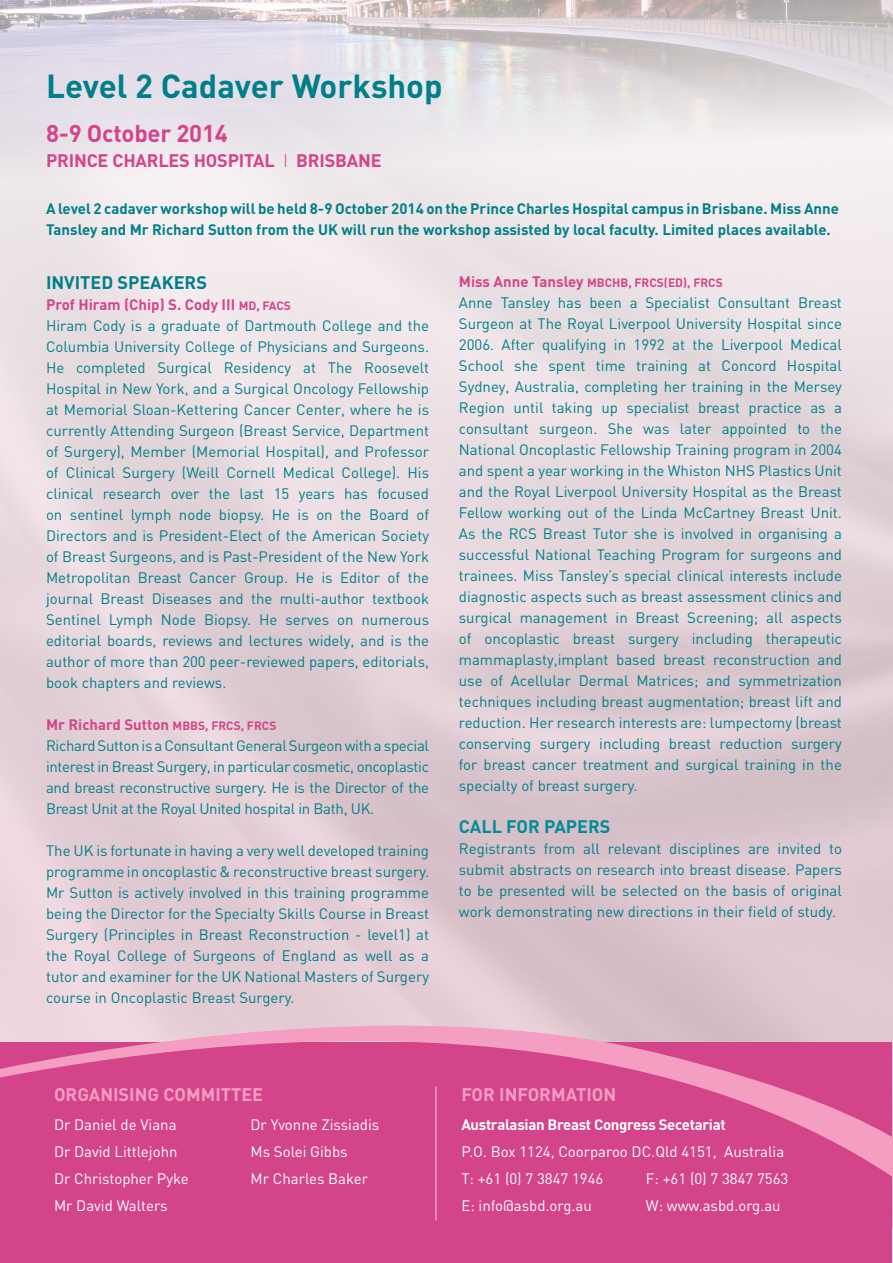
<style>
.page{position:relative;width:893px;height:1263px;background:#fff}
.page>*{position:absolute;margin:0;border:0;box-sizing:border-box;transform-origin:0 0}
.t1{font:700 33px "DIN";color:#007f89}
.t2{font:700 24px "DIN";letter-spacing:-.01em;color:#d4448a}
.t3{font:700 18px "DIN";color:#f49ec2}
.t4{font:700 18px "DIN";letter-spacing:-.01em;color:#d4448a}
.t5{font:700 18px "DIN";color:#007f89}
.t6{font:700 18px "DIN";color:#008d96}
.t7{font:15px/21px "DIN";color:#007f89;text-align:justify}
.t8{font:15px "DIN";color:#fff}
.t9{font:700 15px/21px "DIN";color:#007f89}
.t10{font:700 15px "DIN";color:#d4448a}
.t11{font:700 15px "DIN";letter-spacing:-.02em;color:#fff}
.t12{font:700 12px "DIN";color:#d4448a}
.s1{font-weight:300}
.s2{font-size:12px}
.s3{font-size:15px}
</style>
<div class="page">
<img style="left:0;top:0;width:893px;height:185px">
<svg style="left:0;top:950px;width:893px;height:313px;background:#d96ea1"></svg>
<p class="t1" style="left:46px;top:64px;width:398px">Level 2 Cadaver Workshop</p>
<p class="t2" style="left:46px;top:117px;width:183px">8-9 October 2014</p>
<p class="t4" style="left:46px;top:149px;width:337px">PRINCE CHARLES HOSPITAL <span class="s1">I</span> BRISBANE</p>
<p class="t9" style="left:46px;top:198px;width:794px">A level 2 cadaver workshop will be held 8-9 October 2014 on the Prince Charles Hospital campus in Brisbane. Miss Anne<br>Tansley and Mr Richard Sutton from the UK will run the workshop assisted by local faculty. Limited places available.</p>
<p class="t5" style="left:46px;top:271px;width:163px">INVITED SPEAKERS</p>
<p class="t10" style="left:46px;top:295px;width:246px">Prof Hiram (Chip) S. Cody III <span class="s2">MD, FACS</span></p>
<p class="t7" style="left:46px;top:315px;width:385px">Hiram Cody is a graduate of Dartmouth College and the Columbia University College of Physicians and Surgeons.<br>He completed Surgical Residency at The Roosevelt Hospital in New York, and a Surgical Oncology Fellowship at Memorial Sloan-Kettering Cancer Center, where he is currently Attending Surgeon (Breast Service, Department of Surgery), Member (Memorial Hospital), and Professor of Clinical Surgery (Weill Cornell Medical College). His clinical research over the last 15 years has focused on sentinel lymph node biopsy. He is on the Board of Directors and is President-Elect of the American Society of Breast Surgeons, and is Past-President of the New York Metropolitan Breast Cancer Group. He is Editor of the journal Breast Diseases and the multi-author textbook Sentinel Lymph Node Biopsy. He serves on numerous editorial boards, reviews and lectures widely, and is the author of more than 200 peer-reviewed papers, editorials, book chapters and reviews.</p>
<p class="t10" style="left:46px;top:715px;width:232px">Mr Richard Sutton <span class="s2">MBBS, FRCS, FRCS</span></p>
<p class="t7" style="left:46px;top:735px;width:385px">Richard Sutton is a Consultant General Surgeon with a special interest in Breast Surgery, in particular cosmetic, oncoplastic and breast reconstructive surgery. He is the Director of the Breast Unit at the Royal United hospital in Bath, UK.</p>
<p class="t7" style="left:46px;top:840px;width:385px">The UK is fortunate in having a very well developed training programme in oncoplastic &amp; reconstructive breast surgery.<br>Mr Sutton is actively involved in this training programme being the Director for the Specialty Skills Course in Breast Surgery (Principles in Breast Reconstruction - level1) at the Royal College of Surgeons of England as well as a tutor and examiner for the UK National Masters of Surgery course in Oncoplastic Breast Surgery.</p>
<p class="t12" style="left:459px;top:275px;width:265px"><span class="s3">Miss Anne Tansley</span> MBCHB, FRCS(ED), FRCS</p>
<p class="t7" style="left:459px;top:292px;width:385px">Anne Tansley has been a Specialist Consultant Breast Surgeon at The Royal Liverpool University Hospital since 2006. After qualifying in 1992 at the Liverpool Medical School she spent time training at Concord Hospital Sydney, Australia, completing her training in the Mersey Region until taking up specialist breast practice as a consultant surgeon. She was later appointed to the National Oncoplastic Fellowship Training program in 2004 and spent a year working in the Whiston NHS Plastics Unit and the Royal Liverpool University Hospital as the Breast Fellow working out of the Linda McCartney Breast Unit.<br>As the RCS Breast Tutor she is involved in organising a successful National Teaching Program for surgeons and trainees. Miss Tansley’s special clinical interests include diagnostic aspects such as breast assessment clinics and surgical management in Breast Screening; all aspects of oncoplastic breast surgery including therapeutic mammaplasty,implant based breast reconstruction and use of Acellular Dermal Matrices; and symmetrization techniques including breast augmentation; breast lift and reduction. Her research interests are: lumpectomy (breast conserving surgery including breast reduction surgery for breast cancer treatment and surgical training in the specialty of breast surgery.</p>
<p class="t6" style="left:459px;top:814px;width:153px">CALL FOR PAPERS</p>
<p class="t7" style="left:459px;top:838px;width:385px">Registrants from all relevant disciplines are invited to submit abstracts on research into breast disease. Papers to be presented will be selected on the basis of original work demonstrating new directions in their field of study.</p>
<p class="t3" style="left:54px;top:1083px;width:211px">ORGANISING COMMITTEE</p>
<p class="t3" style="left:461px;top:1083px;width:156px">FOR INFORMATION</p>
<p class="t11" style="left:461px;top:1115px;width:266px">Australasian Breast Congress Secetariat</p>
<p class="t8" style="left:461px;top:1142px;width:324px">P.O. Box 1124, Coorparoo DC.Qld 4151, Australia</p>
<p class="t8" style="left:461px;top:1169px;width:144px">T: +61 (0) 7 3847 1946</p>
<p class="t8" style="left:646px;top:1169px;width:144px">F: +61 (0) 7 3847 7563</p>
<p class="t8" style="left:461px;top:1196px;width:132px">E: info@asbd.org.au</p>
<p class="t8" style="left:646px;top:1196px;width:136px">W: www.asbd.org.au</p>
<p class="t8" style="left:54px;top:1115px;width:124px">Dr Daniel de Viana</p>
<p class="t8" style="left:54px;top:1142px;width:125px">Dr David Littlejohn</p>
<p class="t8" style="left:54px;top:1169px;width:136px">Dr Christopher Pyke</p>
<p class="t8" style="left:54px;top:1196px;width:115px">Mr David Walters</p>
<p class="t8" style="left:251px;top:1115px;width:130px">Dr Yvonne Zissiadis</p>
<p class="t8" style="left:251px;top:1142px;width:99px">Ms Solei Gibbs</p>
<p class="t8" style="left:251px;top:1169px;width:119px">Mr Charles Baker</p>
</div>
